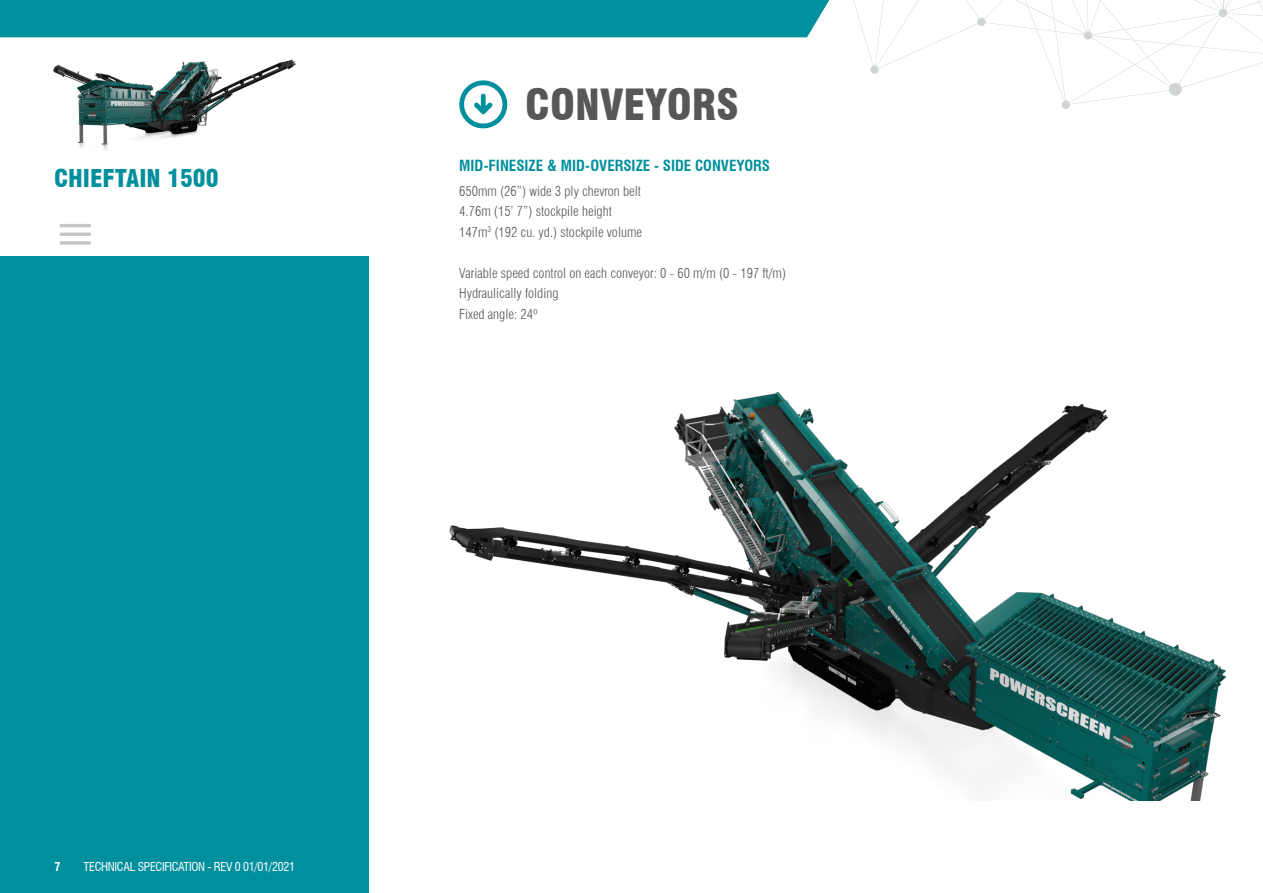
<style>
.page{position:relative;width:1263px;height:893px;background:#fff}
.page>*{position:absolute;margin:0;border:0;box-sizing:border-box;transform-origin:0 0}
.t1{font:900 condensed 42px "Swiss 721 BT";color:#575756}
.t2{font:900 condensed 24px "Swiss 721 BT";color:#008f9d}
.t3{font:700 condensed 15px "Swiss 721 BT";color:#008f9d}
.t4{font:300 condensed 13.5px/20.4px "Swiss 721 BT";color:#575756}
.t5{font:condensed 12px "Swiss 721 BT";letter-spacing:-.025em;color:#fff}
.t6{font:700 condensed 12px "Swiss 721 BT";color:#fff}
</style>
<div class="page">
<div style="left:0;top:257px;width:368px;height:636px;background:#008f9d"></div>
<img style="left:53px;top:59px;width:242px;height:91px">
<hr style="left:60px;top:241px;width:31px;height:4px;background:#cfcfcf">
<hr style="left:60px;top:233px;width:31px;height:3px;background:#c6c6c6">
<hr style="left:60px;top:224px;width:31px;height:3px;background:#c6c6c6">
<svg style="left:295px;top:0;width:968px;height:129px"></svg>
<div style="left:0;top:0;width:856px;height:37px;background:#008f9d"></div>
<img style="left:449px;top:392px;width:778px;height:409px">
<h2 class="t2" style="left:54px;top:163px;width:166px">CHIEFTAIN 1500</h2>
<h1 class="t1" style="left:525px;top:79px;width:215px">CONVEYORS</h1>
<p class="t3" style="left:459px;top:157px;width:312px">MID-FINESIZE &amp; MID-OVERSIZE - SIDE CONVEYORS</p>
<p class="t4" style="left:459px;top:181px;width:184px">650mm (26”) wide 3 ply chevron belt<br>4.76m (15’ 7”) stockpile height<br>147m<sup>3</sup> (192 cu. yd.) stockpile volume</p>
<p class="t4" style="left:459px;top:263px;width:328px">Variable speed control on each conveyor: 0 - 60 m/m (0 - 197 ft/m)<br>Hydraulically folding<br>Fixed angle: 24º</p>
<p class="t6" style="left:54px;top:859px;width:7px">7</p>
<p class="t5" style="left:84px;top:859px;width:213px">TECHNICAL SPECIFICATION - REV 0 01/01/2021</p>
</div>
